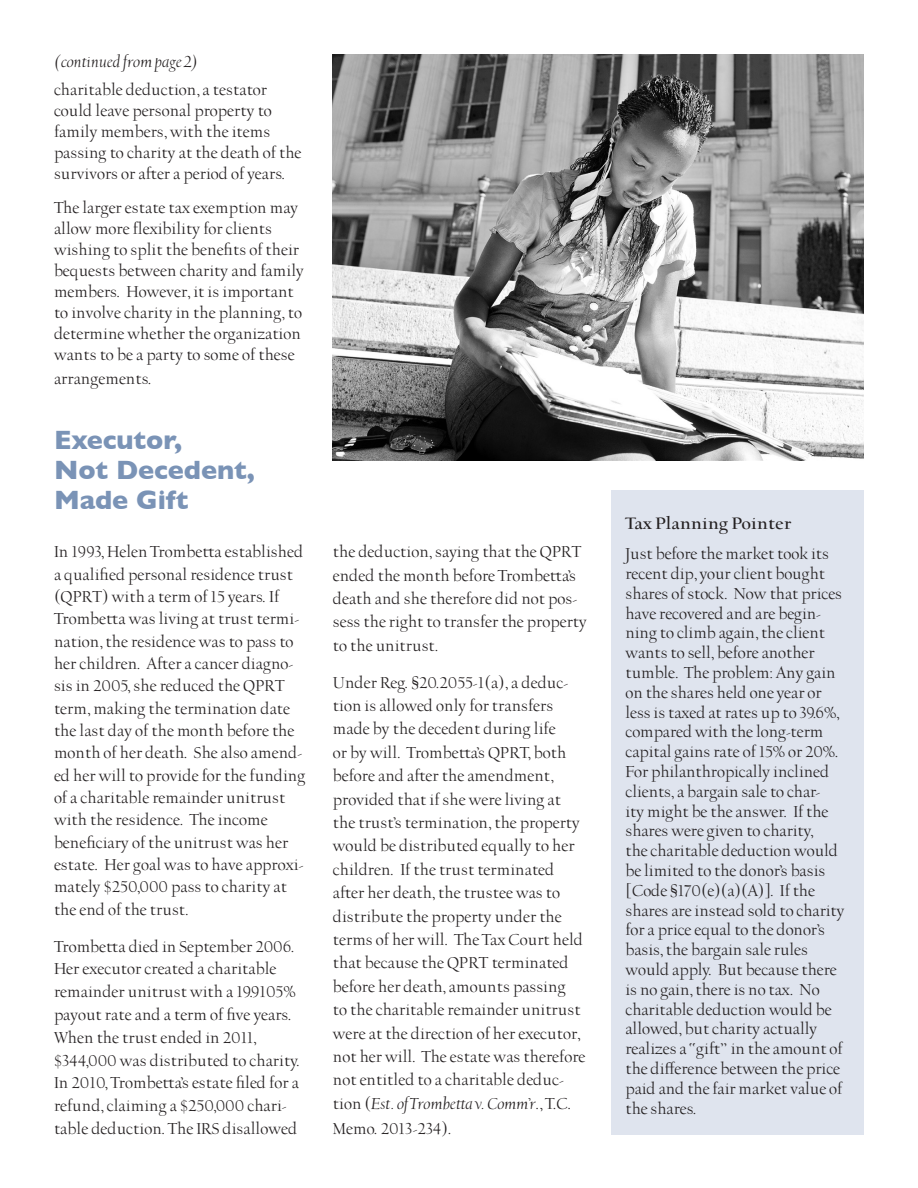
<style>
.page{position:relative;width:918px;height:1188px;background:#fff}
.page>*{position:absolute;margin:0;border:0;box-sizing:border-box;transform-origin:0 0}
.Heading{font:700 27px/30px "Gill Sans";letter-spacing:-.005em;color:#7a93b6}
.t1{font:700 18.75px "UC Berkeley OS";letter-spacing:.01em;color:#231f20}
.body{font:18px/19.8px "UC Berkeley OS";color:#231f20}
.Heading-2{font:italic 18px "UC Berkeley OS";color:#231f20}
.s1{font-style:italic}
</style>
<div class="page">
<div style="left:612px;top:490px;width:252px;height:645px;background:#dfe4ee"></div>
<img style="left:333px;top:54px;width:531px;height:406px">
<p class="Heading-2" style="left:54px;top:52px;width:146px">(continued from page 2)</p>
<p class="body" style="left:54px;top:80px;width:249px;line-height:20.9px">charitable deduction, a testator could leave personal property to family members, with the items passing to charity at the death of the survivors or after a period of years.</p>
<p class="body" style="left:54px;top:198px;width:251px;line-height:21px">The larger estate tax exemption may allow more flexibility for clients wishing to split the benefits of their bequests between charity and family members. However, it is important to involve charity in the planning, to determine whether the organization wants to be a party to some of these</p>
<p class="body" style="left:54px;top:370px;width:99px">arrangements.</p>
<p class="Heading" style="left:54px;top:425px;width:202px">Executor,<br>Not Decedent,<br>Made Gift</p>
<p class="body" style="left:54px;top:541px;width:253px;line-height:22.4px">In 1993, Helen Trombetta established a qualified personal residence trust (QPRT) with a term of 15 years. If Trombetta was living at trust termi&shy;nation, the residence was to pass to her children. After a cancer diagno&shy;sis in 2005, she reduced the QPRT term, making the termination date the last day of the month before the month of her death. She also amend&shy;ed her will to provide for the funding of a charitable remainder unitrust with the residence. The income beneficiary of the unitrust was her estate. Her goal was to have approxi&shy;mately $250,000 pass to charity at the end of the trust.</p>
<p class="body" style="left:54px;top:936px;width:248px;line-height:22.8px">Trombetta died in September 2006.<br>Her executor created a charitable remainder unitrust with a 19.9105% payout rate and a term of five years.<br>When the trust ended in 2011, $344,000 was distributed to charity.<br>In 2010, Trombetta’s estate filed for a refund, claiming a $250,000 chari&shy;table deduction. The IRS disallowed</p>
<p class="body" style="left:333px;top:541px;width:255px;line-height:23.4px">the deduction, saying that the QPRT ended the month before Trombetta’s death and she therefore did not pos&shy;sess the right to transfer the property to the unitrust.</p>
<p class="body" style="left:333px;top:671px;width:254px;line-height:23.4px">Under Reg. §20.2055-1(a), a deduc&shy;tion is allowed only for transfers made by the decedent during life<br>or by will. Trombetta’s QPRT, both before and after the amendment, provided that if she were living at the trust’s termination, the property would be distributed equally to her children. If the trust terminated after her death, the trustee was to distribute the property under the terms of her will. The Tax Court held that because the QPRT terminated before her death, amounts passing<br>to the charitable remainder unitrust were at the direction of her executor, not her will. The estate was therefore not entitled to a charitable deduc&shy;tion (<span class="s1">Est. of Trombetta v. Comm’r</span>., T.C.<br>Memo. 2013-234).</p>
<p class="t1" style="left:625px;top:514px;width:168px">Tax Planning Pointer</p>
<p class="body" style="left:625px;top:545px;width:220px">Just before the market took its recent dip, your client bought shares of stock. Now that prices have recovered and are begin&shy;ning to climb again, the client wants to sell, before another tumble. The problem: Any gain on the shares held one year or less is taxed at rates up to 39.6%, compared with the long-term capital gains rate of 15% or 20%.<br>For philanthropically inclined clients, a bargain sale to char-<br>ity might be the answer. If the shares were given to charity,<br>the charitable deduction would be limited to the donor’s basis [Code §170(e)(a)(A)]. If the shares are instead sold to charity for a price equal to the donor’s basis, the bargain sale rules would apply. But because there is no gain, there is no tax. No charitable deduction would be allowed, but charity actually realizes a “gift” in the amount of the difference between the price paid and the fair market value of the shares.</p>
</div>
